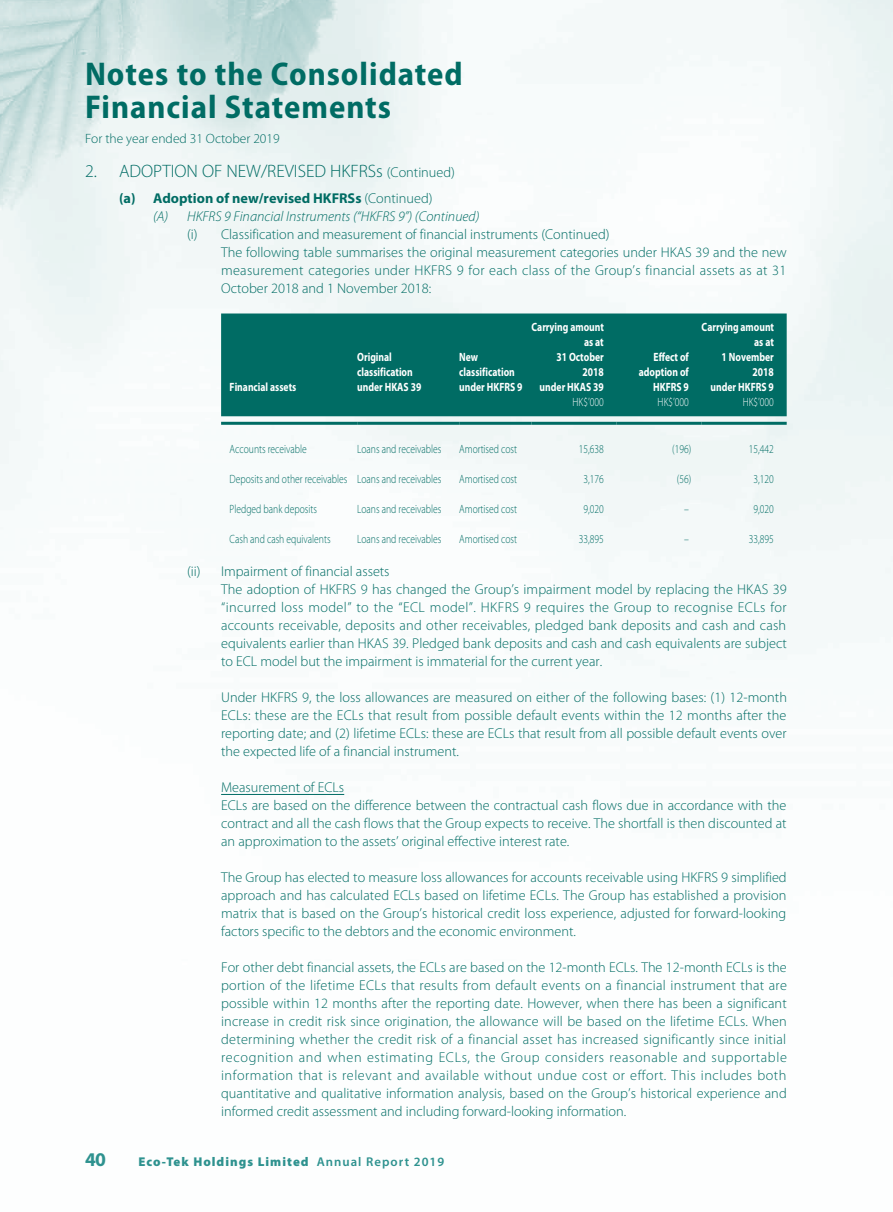
<style>
.page{position:relative;width:893px;height:1212px;background:#fff}
.page>*{position:absolute;margin:0;border:0;box-sizing:border-box;transform-origin:0 0}
.t1{font:700 semi-condensed 33px/33px "Myriad Pro";letter-spacing:.03em;color:#006c64}
.t2{font:700 19.5px "Myriad Pro";color:#2e928f}
.t3{font:300 18px "Myriad Pro";color:#006c64}
.t4{font:300 14.25px/18px "Myriad Pro";color:#006c64}
.t5{font:italic 300 14.25px/18px "Myriad Pro";color:#006c64}
.t6{font:300 13.5px "Myriad Pro";color:#006c64}
.t7{font:900 12.75px "Myriad Pro";letter-spacing:.08em;color:#2e928f}
.t8{font:300 12px "Myriad Pro";color:#006c64;scale:.8 1}
.t9{font:700 12px/15px "Myriad Pro";color:#fff;text-align:right;scale:.8 1}
.t10{font:300 12px "Myriad Pro";color:#fff;scale:.8 1}
.s1{font-size:14.25px}
.s2{font-weight:700;font-style:normal}
.s3{font-style:normal}
.s4{font-weight:600}
</style>
<div class="page">
<div style="left:221px;top:313px;width:566px;height:103px;background:#006c64"></div>
<hr style="left:221px;top:422px;width:136px;height:3px;background:#006c64">
<hr style="left:357px;top:422px;width:102px;height:3px;background:#006c64">
<hr style="left:459px;top:422px;width:72px;height:3px;background:#006c64">
<hr style="left:531px;top:422px;width:86px;height:3px;background:#006c64">
<hr style="left:617px;top:422px;width:85px;height:3px;background:#006c64">
<hr style="left:702px;top:422px;width:85px;height:3px;background:#006c64">
<hr style="left:221px;top:794px;width:123px;height:1px;background:#006c64">
<h1 class="t1" style="left:85px;top:56px;width:379px">Notes to the Consolidated<br>Financial Statements</h1>
<p class="t6" style="left:85px;top:130px;width:196px">For the year ended 31 October 2019</p>
<p class="t3" style="left:85px;top:160px;width:371px">2. ADOPTION OF NEW/REVISED HKFRSs <span class="s1">(Continued)</span></p>
<p class="t5" style="left:153px;top:189px;width:328px;text-indent:-34px"><span class="s2">(a) Adoption of new/revised HKFRSs</span> <span class="s3">(Continued)<br></span>(A) HKFRS 9 Financial Instruments (“HKFRS 9”) (Continued)</p>
<p class="t4" style="left:221px;top:225px;width:567px;text-indent:-34px">(i) Classification and measurement of financial instruments (Continued)<br>The following table summarises the original measurement categories under HKAS 39 and the new measurement categories under HKFRS 9 for each class of the Group’s financial assets as at 31<br>October 2018 and 1 November 2018:</p>
<p class="t9" style="left:230px;top:379px;width:85px">Financial assets</p>
<p class="t9" style="left:357px;top:349px;width:82px;text-align:left">Original classification under HKAS 39</p>
<p class="t9" style="left:459px;top:349px;width:81px;text-align:left">New classification under HKFRS 9</p>
<p class="t9" style="left:531px;top:319px;width:92px">Carrying amount as at<br>31 October<br>2018<br>under HKAS 39</p>
<p class="t9" style="left:639px;top:349px;width:64px">Effect of adoption of<br>HKFRS 9</p>
<p class="t9" style="left:702px;top:319px;width:92px">Carrying amount as at<br>1 November<br>2018<br>under HKFRS 9</p>
<p class="t10" style="left:573px;top:395px;width:41px">HK$’000</p>
<p class="t10" style="left:658px;top:395px;width:41px">HK$’000</p>
<p class="t10" style="left:743px;top:395px;width:41px">HK$’000</p>
<p class="t8" style="left:230px;top:442px;width:98px">Accounts receivable</p>
<p class="t8" style="left:357px;top:442px;width:107px">Loans and receivables</p>
<p class="t8" style="left:459px;top:442px;width:74px">Amortised cost</p>
<p class="t8" style="left:579px;top:442px;width:33px">15,638</p>
<p class="t8" style="left:672px;top:442px;width:25px">(196)</p>
<p class="t8" style="left:749px;top:442px;width:33px">15,442</p>
<p class="t8" style="left:230px;top:472px;width:266px">Deposits and other receivables Loans and receivables</p>
<p class="t8" style="left:459px;top:472px;width:74px">Amortised cost</p>
<p class="t8" style="left:583px;top:472px;width:27px">3,176</p>
<p class="t8" style="left:677px;top:472px;width:20px">(56)</p>
<p class="t8" style="left:753px;top:472px;width:27px">3,120</p>
<p class="t8" style="left:230px;top:502px;width:111px">Pledged bank deposits</p>
<p class="t8" style="left:357px;top:502px;width:107px">Loans and receivables</p>
<p class="t8" style="left:459px;top:502px;width:74px">Amortised cost</p>
<p class="t8" style="left:583px;top:502px;width:27px">9,020</p>
<p class="t8" style="left:684px;top:502px;width:8px">–</p>
<p class="t8" style="left:753px;top:502px;width:27px">9,020</p>
<p class="t8" style="left:230px;top:532px;width:128px">Cash and cash equivalents</p>
<p class="t8" style="left:357px;top:532px;width:107px">Loans and receivables</p>
<p class="t8" style="left:459px;top:532px;width:74px">Amortised cost</p>
<p class="t8" style="left:579px;top:532px;width:33px">33,895</p>
<p class="t8" style="left:684px;top:532px;width:8px">–</p>
<p class="t8" style="left:749px;top:532px;width:33px">33,895</p>
<p class="t4" style="left:221px;top:562px;width:567px;text-indent:-34px">(ii) Impairment of financial assets<br>The adoption of HKFRS 9 has changed the Group’s impairment model by replacing the HKAS 39 “incurred loss model” to the “ECL model”. HKFRS 9 requires the Group to recognise ECLs for accounts receivable, deposits and other receivables, pledged bank deposits and cash and cash equivalents earlier than HKAS 39. Pledged bank deposits and cash and cash equivalents are subject to ECL model but the impairment is immaterial for the current year.</p>
<p class="t4" style="left:221px;top:688px;width:567px;text-align:justify">Under HKFRS 9, the loss allowances are measured on either of the following bases: (1) 12-month ECLs: these are the ECLs that result from possible default events within the 12 months after the reporting date; and (2) lifetime ECLs: these are ECLs that result from all possible default events over the expected life of a financial instrument.</p>
<p class="t4" style="left:221px;top:778px;width:567px">Measurement of ECLs<br>ECLs are based on the difference between the contractual cash flows due in accordance with the contract and all the cash flows that the Group expects to receive. The shortfall is then discounted at an approximation to the assets’ original effective interest rate.</p>
<p class="t4" style="left:221px;top:868px;width:567px;text-align:justify">The Group has elected to measure loss allowances for accounts receivable using HKFRS 9 simplified approach and has calculated ECLs based on lifetime ECLs. The Group has established a provision matrix that is based on the Group’s historical credit loss experience, adjusted for forward-looking factors specific to the debtors and the economic environment.</p>
<p class="t4" style="left:221px;top:958px;width:567px;text-align:justify">For other debt financial assets, the ECLs are based on the 12-month ECLs. The 12-month ECLs is the portion of the lifetime ECLs that results from default events on a financial instrument that are possible within 12 months after the reporting date. However, when there has been a significant increase in credit risk since origination, the allowance will be based on the lifetime ECLs. When determining whether the credit risk of a financial asset has increased significantly since initial recognition and when estimating ECLs, the Group considers reasonable and supportable information that is relevant and available without undue cost or effort. This includes both quantitative and qualitative information analysis, based on the Group’s historical experience and informed credit assessment and including forward-looking information.</p>
<h2 class="t2" style="left:85px;top:1147px;width:23px">40</h2>
<p class="t7" style="left:139px;top:1153px;width:307px">Eco-Tek Holdings Limited <span class="s4">Annual Report 2019</span></p>
</div>
